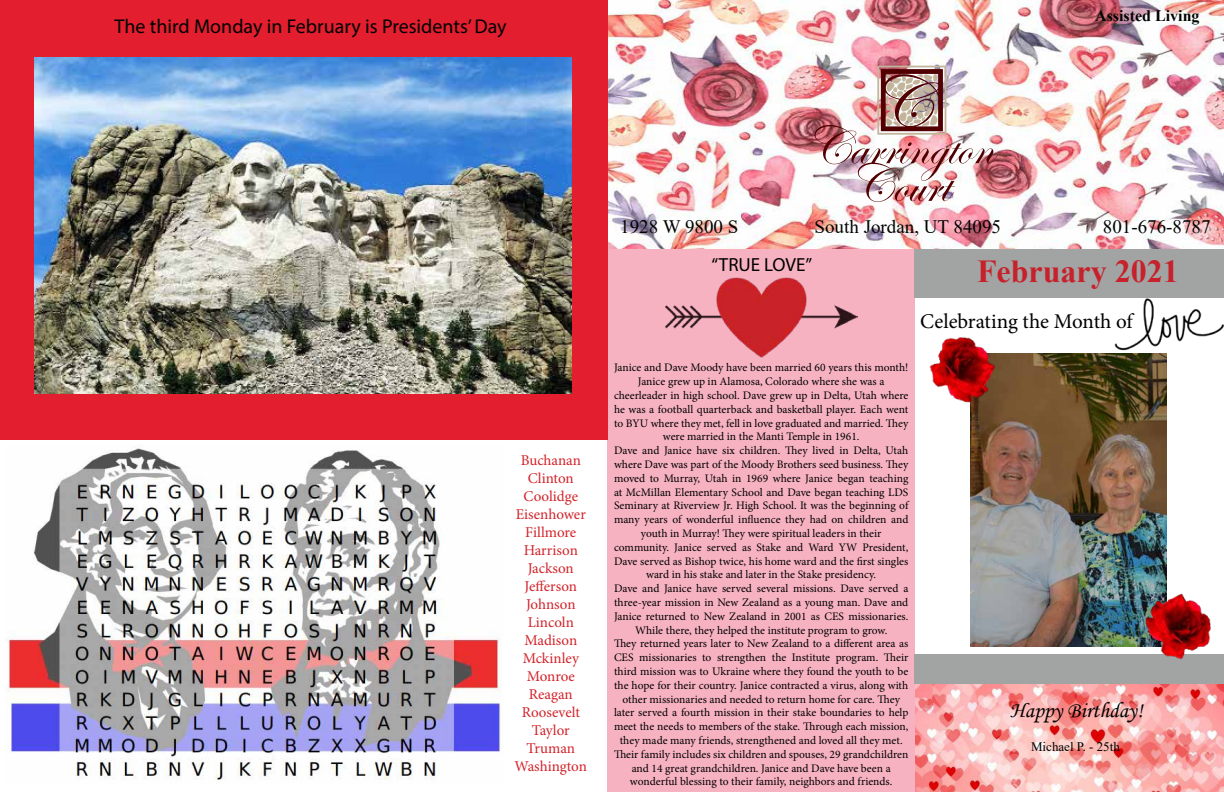
<style>
.page{position:relative;width:1224px;height:792px;background:#fff}
.page>*{position:absolute;margin:0;border:0;box-sizing:border-box;transform-origin:0 0}
.t1{font:700 32px "Times New Roman";color:#c7212b}
.t2{font:22px "Monotype Corsiva";color:#000}
.t3{font:21px "Minion Pro";letter-spacing:-.005em;color:#000}
.t4{font:20px "Myriad Pro";color:#000}
.t5{font:19px "Times New Roman";color:#020403}
.t6{font:19px "Myriad Pro";color:#000}
.t7{font:700 16px "Times New Roman";color:#020403}
.t8{font:15px/18px "Minion Pro";letter-spacing:-.005em;color:#d2232a;text-align:center}
.t9{font:13px "Times New Roman";color:#000}
.t10{font:11.5px/13.8px "Minion Pro";color:#000;text-align:center}
</style>
<div class="page">
<img style="left:608px;top:0;width:616px;height:250px">
<img style="left:915px;top:684px;width:309px;height:108px">
<div style="left:608px;top:250px;width:307px;height:542px;background:#f7b2c2"></div>
<div style="left:914px;top:250px;width:310px;height:48px;background:#a2a3a3"></div>
<img style="left:815px;top:66px;width:183px;height:136px">
<div style="left:914px;top:655px;width:310px;height:29px;background:#a2a3a3"></div>
<div style="left:0;top:0;width:608px;height:440px;background:#e31e2f"></div>
<img style="left:971px;top:353px;width:196px;height:294px">
<img style="left:1101px;top:298px;width:123px;height:60px">
<img style="left:665px;top:221px;width:193px;height:137px">
<img style="left:34px;top:57px;width:538px;height:336px">
<img style="left:6px;top:448px;width:496px;height:332px">
<img style="left:929px;top:337px;width:71px;height:69px">
<img style="left:1141px;top:589px;width:74px;height:71px">
<h3 class="t4" style="left:115px;top:14px;width:394px">The third Monday in February is Presidents’ Day</h3>
<h3 class="t7" style="left:1095px;top:5px;width:106px">Assisted Living</h3>
<h3 class="t8" style="left:515px;top:452px;width:74px">Buchanan<br>Clinton<br>Coolidge<br>Eisenhower<br>Fillmore<br>Harrison<br>Jackson<br>Jefferson<br>Johnson<br>Lincoln<br>Madison<br>Mckinley<br>Monroe<br>Reagan<br>Roosevelt<br>Taylor<br>Truman<br>Washington</h3>
<h3 class="t5" style="left:620px;top:213px;width:120px">1928 W 9800 S</h3>
<h3 class="t5" style="left:815px;top:213px;width:188px">South Jordan, UT 84095</h3>
<h3 class="t5" style="left:1103px;top:213px;width:109px">801-676-8787</h3>
<h3 class="t6" style="left:712px;top:252px;width:102px">“TRUE LOVE”</h3>
<h1 class="t1" style="left:977px;top:248px;width:203px">February 2021</h1>
<h3 class="t3" style="left:920px;top:307px;width:214px">Celebrating the Month of</h3>
<p class="t10" style="left:614px;top:361px;width:296px">Janice and Dave Moody have been married 60 years this month!<br>Janice grew up in Alamosa, Colorado where she was a cheerleader in high school. Dave grew up in Delta, Utah where he was a football quarterback and basketball player. Each went to BYU where they met, fell in love graduated and married. They were married in the Manti Temple in 1961.<br>Dave and Janice have six children. They lived in Delta, Utah where Dave was part of the Moody Brothers seed business. They moved to Murray, Utah in 1969 where Janice began teaching at McMillan Elementary School and Dave began teaching LDS Seminary at Riverview Jr. High School. It was the beginning of many years of wonderful influence they had on children and youth in Murray! They were spiritual leaders in their community. Janice served as Stake and Ward YW President, Dave served as Bishop twice, his home ward and the first singles ward in his stake and later in the Stake presidency.<br>Dave and Janice have served several missions. Dave served a three-year mission in New Zealand as a young man. Dave and Janice returned to New Zealand in 2001 as CES missionaries.<br>While there, they helped the institute program to grow.<br>They returned years later to New Zealand to a different area as CES missionaries to strengthen the Institute program. Their third mission was to Ukraine where they found the youth to be the hope for their country. Janice contracted a virus, along with other missionaries and needed to return home for care. They later served a fourth mission in their stake boundaries to help meet the needs to members of the stake. Through each mission, they made many friends, strengthened and loved all they met.<br>Their family includes six children and spouses, 29 grandchildren and 14 great grandchildren. Janice and Dave have been a wonderful blessing to their family, neighbors and friends.</p>
<h2 class="t2" style="left:1010px;top:696px;width:134px">Happy Birthday!</h2>
<p class="t9" style="left:1031px;top:738px;width:90px">Michael P. - 25th</p>
</div>
